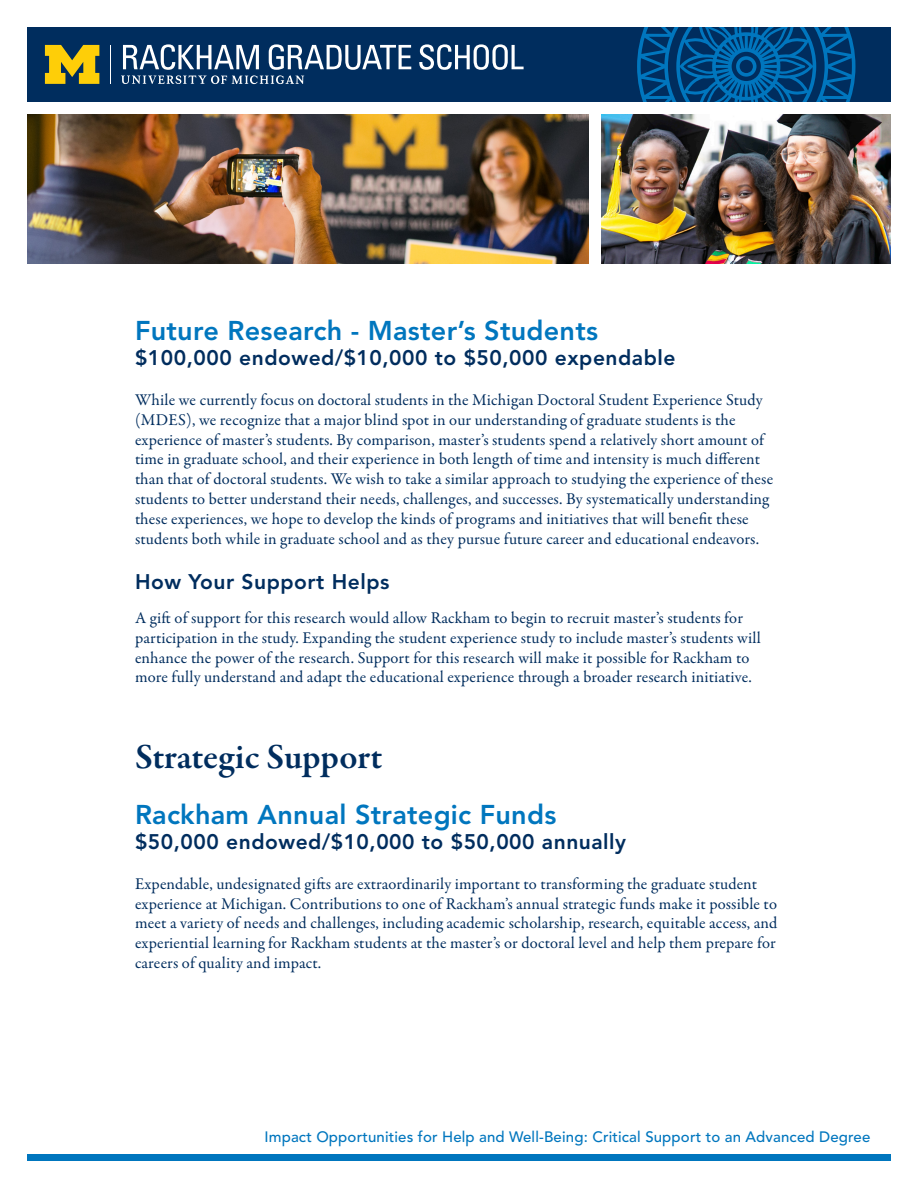
<style>
.page{position:relative;width:918px;height:1188px;background:#fff}
.page>*{position:absolute;margin:0;border:0;box-sizing:border-box;transform-origin:0 0}
.t1{font:600 36px "Garamond Premr Pro";letter-spacing:-.005em;color:#002d5e}
.t2{font:800 27px "Avenir LT Std";letter-spacing:.01em;color:#0076be}
.t3{font:800 21px "Avenir LT Std";letter-spacing:.025em;color:#002d5e}
.t4{font:16.5px/19.8px "Garamond Premr Pro";letter-spacing:.01em;color:#002d5e}
.t5{font:500 15px "Avenir LT Std";letter-spacing:.01em;color:#0076be}
</style>
<div class="page">
<div style="left:27px;top:1155px;width:864px;height:6px;background:#0076be"></div>
<div style="left:27px;top:27px;width:864px;height:75px;background:#002d5e"></div>
<svg style="left:419px;top:44px;width:105px;height:26px"></svg>
<hr style="left:110px;top:45px;width:1px;height:39px;background:#fff">
<svg style="left:45px;top:45px;width:54px;height:39px"></svg>
<svg style="left:121px;top:44px;width:290px;height:40px"></svg>
<svg style="left:637px;top:27px;width:218px;height:75px"></svg>
<img style="left:27px;top:114px;width:562px;height:150px">
<img style="left:602px;top:114px;width:289px;height:150px">
<p class="t2" style="left:135px;top:315px;width:465px">Future Research - Master’s Students</p>
<p class="t3" style="left:135px;top:346px;width:542px">$100,000 endowed/$10,000 to $50,000 expendable</p>
<p class="t4" style="left:135px;top:390px;width:640px">While we currently focus on doctoral students in the Michigan Doctoral Student Experience Study (MDES), we recognize that a major blind spot in our understanding of graduate students is the experience of master’s students. By comparison, master’s students spend a relatively short amount of time in graduate school, and their experience in both length of time and intensity is much different than that of doctoral students. We wish to take a similar approach to studying the experience of these students to better understand their needs, challenges, and successes. By systematically understanding these experiences, we hope to develop the kinds of programs and initiatives that will benefit these students both while in graduate school and as they pursue future career and educational endeavors.</p>
<p class="t3" style="left:135px;top:569px;width:256px">How Your Support Helps</p>
<p class="t4" style="left:135px;top:608px;width:627px">A gift of support for this research would allow Rackham to begin to recruit master’s students for participation in the study. Expanding the student experience study to include master’s students will enhance the power of the research. Support for this research will make it possible for Rackham to more fully understand and adapt the educational experience through a broader research initiative.</p>
<p class="t1" style="left:135px;top:735px;width:249px">Strategic Support</p>
<p class="t2" style="left:135px;top:798px;width:423px">Rackham Annual Strategic Funds</p>
<p class="t3" style="left:135px;top:829px;width:493px">$50,000 endowed/$10,000 to $50,000 annually</p>
<p class="t4" style="left:135px;top:874px;width:644px">Expendable, undesignated gifts are extraordinarily important to transforming the graduate student experience at Michigan. Contributions to one of Rackham’s annual strategic funds make it possible to meet a variety of needs and challenges, including academic scholarship, research, equitable access, and experiential learning for Rackham students at the master’s or doctoral level and help them prepare for careers of quality and impact.</p>
<p class="t5" style="left:264px;top:1128px;width:608px">Impact Opportunities for Help and Well-Being: Critical Support to an Advanced Degree</p>
</div>
